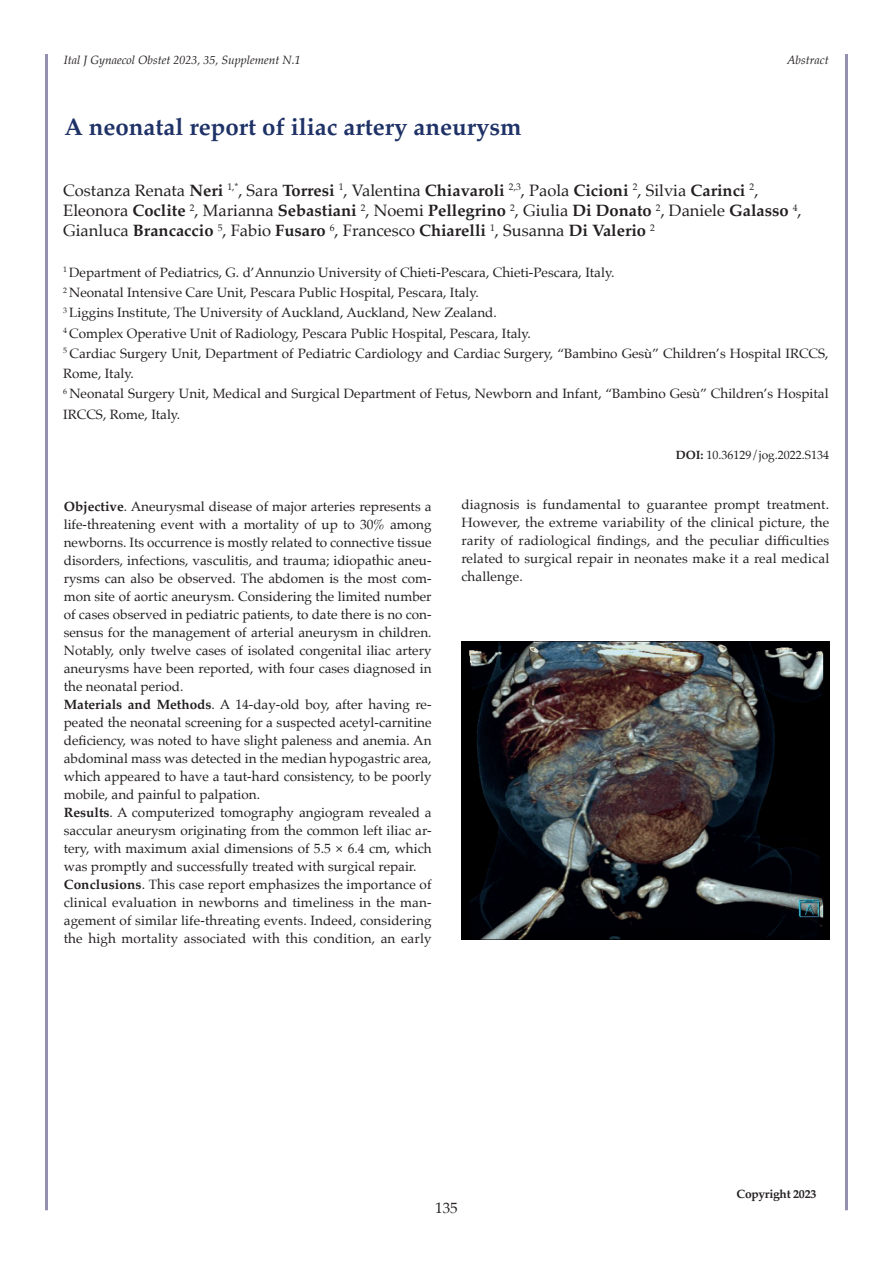
<style>
.page{position:relative;width:893px;height:1263px;background:#fff}
.page>*{position:absolute;margin:0;border:0;box-sizing:border-box;transform-origin:0 0}
.t1{font:700 24px "Palatino";color:#1f3267}
.t2{font:16.5px/20.2px "Palatino";color:#231f20}
.t3{font:15px "Palatino";color:#231f20}
.t4{font:13.5px/18px "Palatino";color:#231f20}
.t5{font:italic 12px "Palatino";color:#231f20}
.t6{font:12px "Palatino";color:#231f20}
.t7{font:700 12px "Palatino";letter-spacing:-.02em;color:#231f20}
.s1{font-weight:700}
</style>
<div class="page">
<hr style="left:45px;top:54px;width:3px;height:1156px;background:#9391ad">
<hr style="left:845px;top:54px;width:3px;height:1156px;background:#9391ad">
<img style="left:461px;top:642px;width:368px;height:297px">
<p class="t5" style="left:64px;top:50px;width:239px">Ital J Gynaecol Obstet 2023, 35, Supplement N.1</p>
<h1 class="t1" style="left:65px;top:106px;width:458px">A neonatal report of iliac artery aneurysm</h1>
<p class="t5" style="left:787px;top:50px;width:43px">Abstract</p>
<p class="t2" style="left:63px;top:180px;width:740px">Costanza Renata <span class="s1">Neri</span> <sup>1,*</sup>, Sara <span class="s1">Torresi</span> <sup>1</sup>, Valentina <span class="s1">Chiavaroli</span> <sup>2,3</sup>, Paola <span class="s1">Cicioni</span> <sup>2</sup>, Silvia <span class="s1">Carinci</span> <sup>2</sup>,<br>Eleonora <span class="s1">Coclite</span> <sup>2</sup>, Marianna <span class="s1">Sebastiani</span> <sup>2</sup>, Noemi <span class="s1">Pellegrino</span> <sup>2</sup>, Giulia <span class="s1">Di Donato</span> <sup>2</sup>, Daniele <span class="s1">Galasso</span> <sup>4</sup>,<br>Gianluca <span class="s1">Brancaccio</span> <sup>5</sup>, Fabio <span class="s1">Fusaro</span> <sup>6</sup>, Francesco <span class="s1">Chiarelli</span> <sup>1</sup>, Susanna <span class="s1">Di Valerio</span> <sup>2</sup></p>
<p class="t4" style="left:63px;top:262px;width:767px;line-height:20.2px"><sup>1</sup> Department of Pediatrics, G. d’Annunzio University of Chieti-Pescara, Chieti-Pescara, Italy.<br><sup>2</sup> Neonatal Intensive Care Unit, Pescara Public Hospital, Pescara, Italy.<br><sup>3</sup> Liggins Institute, The University of Auckland, Auckland, New Zealand.<br><sup>4</sup> Complex Operative Unit of Radiology, Pescara Public Hospital, Pescara, Italy.<br><sup>5</sup> Cardiac Surgery Unit, Department of Pediatric Cardiology and Cardiac Surgery, “Bambino Gesù” Children’s Hospital IRCCS, Rome, Italy.<br><sup>6</sup> Neonatal Surgery Unit, Medical and Surgical Department of Fetus, Newborn and Infant, “Bambino Gesù” Children’s Hospital IRCCS, Rome, Italy.</p>
<p class="t4" style="left:64px;top:497px;width:369px"><span class="s1">Objective</span>. Aneurysmal disease of major arteries represents a life-threatening event with a mortality of up to 30% among newborns. Its occurrence is mostly related to connective tissue disorders, infections, vasculitis, and trauma; idiopathic aneu&shy;rysms can also be observed. The abdomen is the most com&shy;mon site of aortic aneurysm. Considering the limited number of cases observed in pediatric patients, to date there is no con&shy;sensus for the management of arterial aneurysm in children.<br>Notably, only twelve cases of isolated congenital iliac artery aneurysms have been reported, with four cases diagnosed in the neonatal period.<br><span class="s1">Materials and Methods</span>. A 14-day-old boy, after having re&shy;peated the neonatal screening for a suspected acetyl-carnitine deficiency, was noted to have slight paleness and anemia. An abdominal mass was detected in the median hypogastric area, which appeared to have a taut-hard consistency, to be poorly mobile, and painful to palpation.<br><span class="s1">Results</span>. A computerized tomography angiogram revealed a saccular aneurysm originating from the common left iliac ar&shy;tery, with maximum axial dimensions of 5.5 × 6.4 cm, which was promptly and successfully treated with surgical repair.<br><span class="s1">Conclusions</span>. This case report emphasizes the importance of clinical evaluation in newborns and timeliness in the man&shy;agement of similar life-threating events. Indeed, considering the high mortality associated with this condition, an early</p>
<p class="t6" style="left:676px;top:445px;width:155px"><span class="s1">DOI:</span> 10.36129/jog.2022.S134</p>
<p class="t4" style="left:461px;top:496px;width:369px;text-align:justify">diagnosis is fundamental to guarantee prompt treatment.<br>However, the extreme variability of the clinical picture, the rarity of radiological findings, and the peculiar difficulties related to surgical repair in neonates make it a real medical challenge.</p>
<p class="t3" style="left:435px;top:1195px;width:24px">135</p>
<p class="t7" style="left:737px;top:1184px;width:81px">Copyright 2023</p>
</div>
